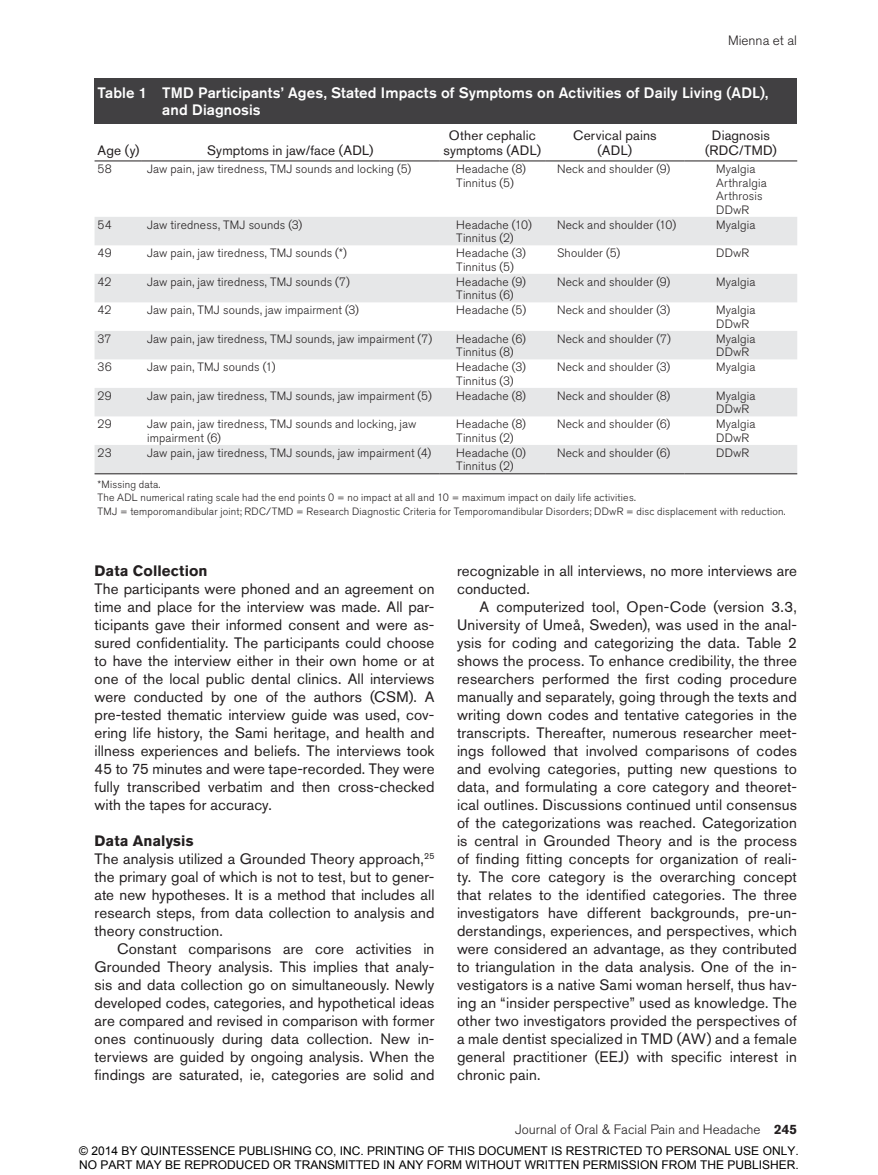
<style>
.page{position:relative;width:878px;height:1175px;background:#fff}
.page>*{position:absolute;margin:0;border:0;box-sizing:border-box;transform-origin:0 0}
.t1{font:15px/18px "Akzidenz Grotesk BQ";letter-spacing:.01em;color:#231f20;text-align:justify}
.t2{font:500 15px/16.5px "Akzidenz Grotesk BQ";letter-spacing:.005em;color:#fff}
.t3{font:700 15px "Akzidenz Grotesk BQ";letter-spacing:.005em;color:#231f20}
.t4{font:13.5px/15px "Akzidenz Grotesk BQ";letter-spacing:.01em;color:#231f20;text-align:center}
.t5{font:300 13.5px "Akzidenz Grotesk BQ";color:#231f20}
.t6{font:300 12px/13.5px "Akzidenz Grotesk BQ";letter-spacing:.01em;color:#231f20}
.t7{font:12px/14.4px "Arial";color:#000}
.t8{font:300 10.5px/13.5px "Akzidenz Grotesk BQ";letter-spacing:.015em;color:#231f20}
.s1{font-weight:700}
</style>
<div class="page">
<div style="left:94px;top:78px;width:703px;height:46px;background:#414042"></div>
<svg style="left:94px;top:217px;width:703px;height:256px;fill:#e6e7e8"></svg>
<hr style="left:94px;top:160px;width:47px;height:1px;background:#231f20">
<hr style="left:141px;top:160px;width:299px;height:1px;background:#231f20">
<hr style="left:440px;top:160px;width:105px;height:1px;background:#231f20">
<hr style="left:545px;top:160px;width:139px;height:1px;background:#231f20">
<hr style="left:684px;top:160px;width:113px;height:1px;background:#231f20">
<hr style="left:94px;top:473px;width:47px;height:1px;background:#231f20">
<hr style="left:141px;top:473px;width:299px;height:1px;background:#231f20">
<hr style="left:440px;top:473px;width:105px;height:1px;background:#231f20">
<hr style="left:545px;top:473px;width:139px;height:1px;background:#231f20">
<hr style="left:684px;top:473px;width:113px;height:1px;background:#231f20">
<p class="t5" style="left:728px;top:32px;width:70px">Mienna et al</p>
<p class="t2" style="left:162px;top:84px;width:607px;text-indent:-65px">Table 1 TMD Participants’ Ages, Stated Impacts of Symptoms on Activities of Daily Living (ADL), and Diagnosis</p>
<p class="t4" style="left:98px;top:143px;width:43px">Age (y)</p>
<p class="t4" style="left:207px;top:143px;width:168px">Symptoms in jaw/face (ADL)</p>
<p class="t4" style="left:443px;top:128px;width:99px">Other cephalic symptoms (ADL)</p>
<p class="t4" style="left:573px;top:128px;width:85px">Cervical pains (ADL)</p>
<p class="t4" style="left:705px;top:128px;width:73px">Diagnosis (RDC/TMD)</p>
<p class="t6" style="left:98px;top:163px;width:16px">58</p>
<p class="t6" style="left:147px;top:163px;width:266px">Jaw pain, jaw tiredness, TMJ sounds and locking (5)</p>
<p class="t6" style="left:456px;top:163px;width:71px">Headache (8)<br>Tinnitus (5)</p>
<p class="t6" style="left:557px;top:163px;width:115px">Neck and shoulder (9)</p>
<p class="t6" style="left:716px;top:163px;width:52px">Myalgia<br>Arthralgia<br>Arthrosis<br>DDwR</p>
<p class="t6" style="left:98px;top:218px;width:16px">54</p>
<p class="t6" style="left:147px;top:218px;width:157px">Jaw tiredness, TMJ sounds (3)</p>
<p class="t6" style="left:456px;top:218px;width:77px">Headache (10)<br>Tinnitus (2)</p>
<p class="t6" style="left:557px;top:218px;width:120px">Neck and shoulder (10)</p>
<p class="t6" style="left:716px;top:218px;width:41px">Myalgia</p>
<p class="t6" style="left:98px;top:247px;width:16px">49</p>
<p class="t6" style="left:147px;top:247px;width:201px">Jaw pain, jaw tiredness, TMJ sounds (*)</p>
<p class="t6" style="left:456px;top:247px;width:71px">Headache (3)<br>Tinnitus (5)</p>
<p class="t6" style="left:557px;top:247px;width:65px">Shoulder (5)</p>
<p class="t6" style="left:716px;top:247px;width:35px">DDwR</p>
<p class="t6" style="left:98px;top:275px;width:15px">42</p>
<p class="t6" style="left:147px;top:275px;width:204px">Jaw pain, jaw tiredness, TMJ sounds (7)</p>
<p class="t6" style="left:456px;top:275px;width:71px">Headache (9)<br>Tinnitus (6)</p>
<p class="t6" style="left:557px;top:275px;width:115px">Neck and shoulder (9)</p>
<p class="t6" style="left:716px;top:275px;width:41px">Myalgia</p>
<p class="t6" style="left:97px;top:304px;width:15px">42</p>
<p class="t6" style="left:147px;top:304px;width:213px">Jaw pain, TMJ sounds, jaw impairment (3)</p>
<p class="t6" style="left:456px;top:304px;width:71px">Headache (5)</p>
<p class="t6" style="left:557px;top:304px;width:115px">Neck and shoulder (3)</p>
<p class="t6" style="left:716px;top:304px;width:41px">Myalgia<br>DDwR</p>
<p class="t6" style="left:97px;top:332px;width:15px">37</p>
<p class="t6" style="left:147px;top:332px;width:286px">Jaw pain, jaw tiredness, TMJ sounds, jaw impairment (7)</p>
<p class="t6" style="left:456px;top:332px;width:71px">Headache (6)<br>Tinnitus (8)</p>
<p class="t6" style="left:557px;top:332px;width:115px">Neck and shoulder (7)</p>
<p class="t6" style="left:716px;top:332px;width:41px">Myalgia<br>DDwR</p>
<p class="t6" style="left:97px;top:361px;width:16px">36</p>
<p class="t6" style="left:147px;top:361px;width:130px">Jaw pain, TMJ sounds (1)</p>
<p class="t6" style="left:456px;top:361px;width:71px">Headache (3)<br>Tinnitus (3)</p>
<p class="t6" style="left:557px;top:361px;width:115px">Neck and shoulder (3)</p>
<p class="t6" style="left:716px;top:361px;width:41px">Myalgia</p>
<p class="t6" style="left:97px;top:389px;width:16px">29</p>
<p class="t6" style="left:147px;top:389px;width:286px">Jaw pain, jaw tiredness, TMJ sounds, jaw impairment (5)</p>
<p class="t6" style="left:456px;top:389px;width:71px">Headache (8)</p>
<p class="t6" style="left:557px;top:389px;width:115px">Neck and shoulder (8)</p>
<p class="t6" style="left:716px;top:389px;width:41px">Myalgia<br>DDwR</p>
<p class="t6" style="left:97px;top:418px;width:16px">29</p>
<p class="t6" style="left:147px;top:418px;width:271px">Jaw pain, jaw tiredness, TMJ sounds and locking, jaw impairment (6)</p>
<p class="t6" style="left:456px;top:418px;width:71px">Headache (8)<br>Tinnitus (2)</p>
<p class="t6" style="left:557px;top:418px;width:115px">Neck and shoulder (6)</p>
<p class="t6" style="left:716px;top:418px;width:41px">Myalgia<br>DDwR</p>
<p class="t6" style="left:97px;top:446px;width:16px">23</p>
<p class="t6" style="left:147px;top:446px;width:285px">Jaw pain, jaw tiredness, TMJ sounds, jaw impairment (4)</p>
<p class="t6" style="left:456px;top:446px;width:71px">Headache (0)<br>Tinnitus (2)</p>
<p class="t6" style="left:557px;top:446px;width:115px">Neck and shoulder (6)</p>
<p class="t6" style="left:716px;top:446px;width:35px">DDwR</p>
<p class="t8" style="left:98px;top:477px;width:689px">*Missing data.<br>The ADL numerical rating scale had the end points 0 = no impact at all and 10 = maximum impact on daily life activities.<br>TMJ = temporomandibular joint; RDC/TMD = Research Diagnostic Criteria for Temporomandibular Disorders; DDwR = disc displacement with reduction.</p>
<p class="t3" style="left:94px;top:562px;width:114px">Data Collection</p>
<p class="t1" style="left:94px;top:580px;width:341px">The participants were phoned and an agreement on time and place for the interview was made. All par&shy;ticipants gave their informed consent and were as&shy;sured confidentiality. The participants could choose to have the interview either in their own home or at one of the local public dental clinics. All interviews were conducted by one of the authors (CSM). A pre-tested thematic interview guide was used, cov&shy;ering life history, the Sami heritage, and health and illness experiences and beliefs. The interviews took 45 to 75 minutes and were tape-recorded. They were fully transcribed verbatim and then cross-checked with the tapes for accuracy.</p>
<p class="t1" style="left:94px;top:832px;width:341px;text-align:left"><span class="s1">Data Analysis<br></span>The analysis utilized a Grounded Theory approach,<sup>25 </sup>the primary goal of which is not to test, but to gener&shy;ate new hypotheses. It is a method that includes all research steps, from data collection to analysis and theory construction.</p>
<p class="t1" style="left:94px;top:940px;width:341px;text-indent:22px">Constant comparisons are core activities in Grounded Theory analysis. This implies that analy&shy;sis and data collection go on simultaneously. Newly developed codes, categories, and hypothetical ideas are compared and revised in comparison with former ones continuously during data collection. New in&shy;terviews are guided by ongoing analysis. When the findings are saturated, ie, categories are solid and</p>
<p class="t1" style="left:457px;top:562px;width:341px">recognizable in all interviews, no more interviews are conducted.</p>
<p class="t1" style="left:457px;top:598px;width:341px;text-indent:22px">A computerized tool, Open-Code (version 3.3, University of Umeå, Sweden), was used in the anal&shy;ysis for coding and categorizing the data. Table 2 shows the process. To enhance credibility, the three researchers performed the first coding procedure manually and separately, going through the texts and writing down codes and tentative categories in the transcripts. Thereafter, numerous researcher meet&shy;ings followed that involved comparisons of codes and evolving categories, putting new questions to data, and formulating a core category and theoret&shy;ical outlines. Discussions continued until consensus of the categorizations was reached. Categorization is central in Grounded Theory and is the process of finding fitting concepts for organization of reali&shy;ty. The core category is the overarching concept that relates to the identified categories. The three investigators have different backgrounds, pre-un&shy;derstandings, experiences, and perspectives, which were considered an advantage, as they contributed to triangulation in the data analysis. One of the in&shy;vestigators is a native Sami woman herself, thus hav&shy;ing an “insider perspective” used as knowledge. The other two investigators provided the perspectives of a male dentist specialized in TMD (AW) and a female general practitioner (EEJ) with specific interest in chronic pain.</p>
<p class="t5" style="left:515px;top:1122px;width:283px">Journal of Oral &amp; Facial Pain and Headache <span class="s1">245</span></p>
<p class="t7" style="left:79px;top:1143px;width:721px">© 2014 BY QUINTESSENCE PUBLISHING CO, INC. PRINTING OF THIS DOCUMENT IS RESTRICTED TO PERSONAL USE ONLY.<br>NO PART MAY BE REPRODUCED OR TRANSMITTED IN ANY FORM WITHOUT WRITTEN PERMISSION FROM THE PUBLISHER.</p>
</div>
